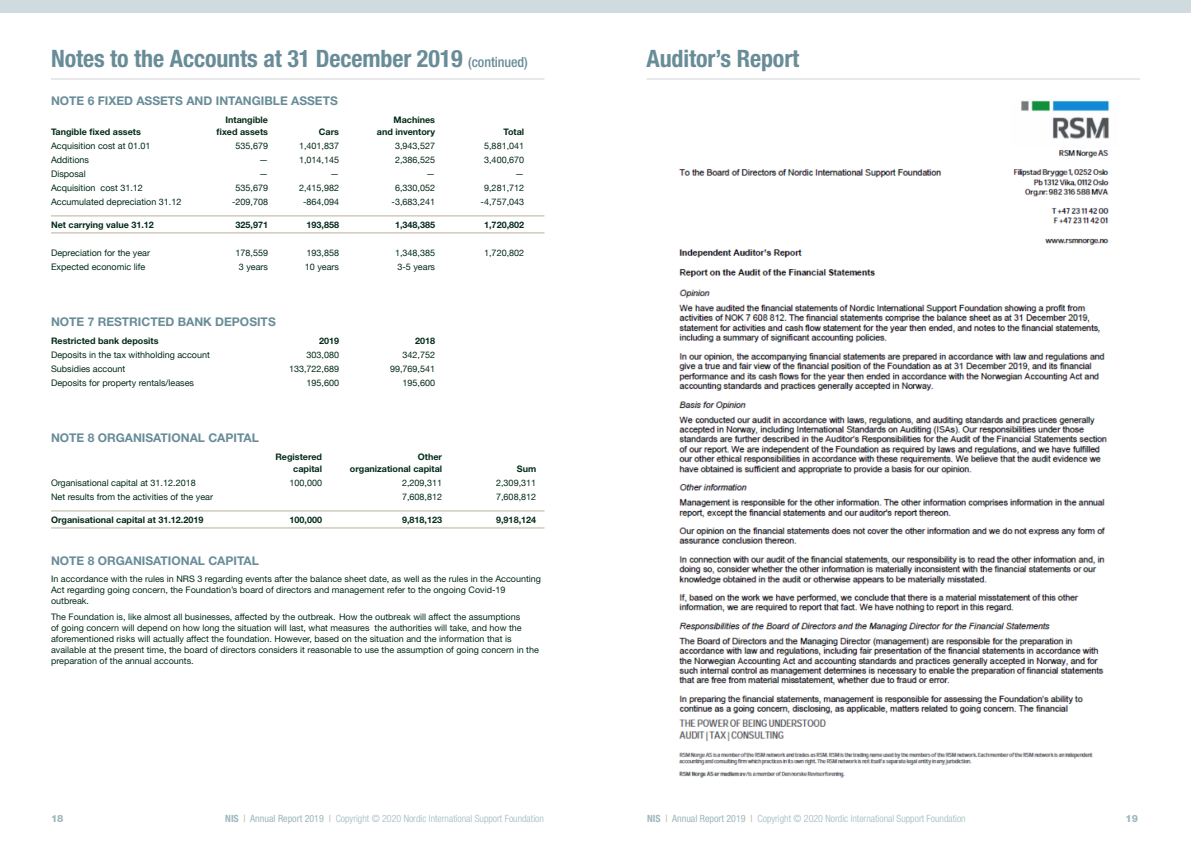
<style>
.page{position:relative;width:1191px;height:842px;background:#fff}
.page>*{position:absolute;margin:0;border:0;box-sizing:border-box;transform-origin:0 0}
.Heading_1{font:700 condensed 24px "Helvetica Neue";letter-spacing:-.005em;color:#688c98}
.notes_number_subhead{font:700 12px "Helvetica Neue";color:#688c98}
.t1{font:300 condensed 10px "Helvetica Neue";color:#9eb7be}
.t2{font:800 10px "Helvetica Neue";color:#9eb7be}
.Notes_Text{font:9px/11px "Helvetica Neue";color:#032b17}
.notes_table_small_5{font:9px "Helvetica Neue";color:#032b17}
.notes_table_small_5-2{font:700 9px "Helvetica Neue";color:#032b17}
.notes_table_small{font:9px "Helvetica Neue";color:#032b17}
.notes_table_bold{font:700 9px "Helvetica Neue";color:#032b17}
.s1{font-weight:500;font-size:14px}
.s2{font-weight:700}
.s3{font-weight:400;color:#b9b298}
.s4{font-weight:400}
</style>
<div class="page">
<hr style="left:51px;top:215px;width:493px;height:1px;background:#b9b298">
<hr style="left:51px;top:232px;width:493px;height:1px;background:#b9b298">
<hr style="left:51px;top:510px;width:493px;height:1px;background:#b9b298">
<hr style="left:51px;top:527px;width:493px;height:1px;background:#b9b298">
<hr style="left:646px;top:79px;width:494px;height:1px;background:#d1d2d4">
<img style="left:678px;top:100px;width:432px;height:678px">
<hr style="left:51px;top:79px;width:493px;height:1px;background:#d1d2d4">
<div style="left:0;top:0;width:595px;height:12px;background:#cfdbdf"></div>
<div style="left:595px;top:0;width:596px;height:12px;background:#cfdbdf"></div>
<p class="Heading_1" style="left:51px;top:44px;width:478px">Notes to the Accounts at 31 December 2019 <span class="s1">(continued)</span></p>
<p class="Heading_1" style="left:646px;top:44px;width:154px">Auditor’s Report</p>
<p class="notes_number_subhead" style="left:51px;top:94px;width:288px">NOTE 6 FIXED ASSETS AND INTANGIBLE ASSETS</p>
<p class="notes_table_small_5-2" style="left:226px;top:115px;width:44px">Intangible</p>
<p class="notes_table_small_5-2" style="left:394px;top:115px;width:43px">Machines</p>
<p class="notes_table_small_5-2" style="left:51px;top:127px;width:91px">Tangible fixed assets</p>
<p class="notes_table_small_5-2" style="left:217px;top:127px;width:53px">fixed assets</p>
<p class="notes_table_small_5-2" style="left:319px;top:127px;width:22px">Cars</p>
<p class="notes_table_small_5-2" style="left:377px;top:127px;width:60px">and inventory</p>
<p class="notes_table_small_5-2" style="left:503px;top:127px;width:22px">Total</p>
<p class="notes_table_small_5" style="left:51px;top:141px;width:101px">Acquisition cost at 01.01</p>
<p class="notes_table_small_5" style="left:235px;top:141px;width:34px">535,679</p>
<p class="notes_table_small_5" style="left:299px;top:141px;width:42px">1,401,837</p>
<p class="notes_table_small_5" style="left:395px;top:141px;width:42px">3,943,527</p>
<p class="notes_table_small_5" style="left:484px;top:141px;width:42px">5,881,041</p>
<p class="notes_table_small_5" style="left:51px;top:155px;width:40px">Additions</p>
<p class="notes_table_small_5" style="left:259px;top:155px;width:10px">—</p>
<p class="notes_table_small_5" style="left:299px;top:155px;width:42px">1,014,145</p>
<p class="notes_table_small_5" style="left:395px;top:155px;width:42px">2,386,525</p>
<p class="notes_table_small_5" style="left:484px;top:155px;width:42px">3,400,670</p>
<p class="notes_table_small_5" style="left:51px;top:169px;width:36px">Disposal</p>
<p class="notes_table_small_5" style="left:259px;top:169px;width:10px">—</p>
<p class="notes_table_small_5" style="left:330px;top:169px;width:10px">—</p>
<p class="notes_table_small_5" style="left:426px;top:169px;width:10px">—</p>
<p class="notes_table_small_5" style="left:515px;top:169px;width:10px">—</p>
<p class="notes_table_small_5" style="left:51px;top:183px;width:93px">Acquisition cost 31.12</p>
<p class="notes_table_small_5" style="left:235px;top:183px;width:34px">535,679</p>
<p class="notes_table_small_5" style="left:299px;top:183px;width:42px">2,415,982</p>
<p class="notes_table_small_5" style="left:395px;top:183px;width:42px">6,330,052</p>
<p class="notes_table_small_5" style="left:484px;top:183px;width:42px">9,281,712</p>
<p class="notes_table_small_5" style="left:51px;top:197px;width:132px">Accumulated depreciation 31.12</p>
<p class="notes_table_small_5" style="left:232px;top:197px;width:38px">-209,708</p>
<p class="notes_table_small_5" style="left:303px;top:197px;width:38px">-864,094</p>
<p class="notes_table_small_5" style="left:391px;top:197px;width:45px">-3,683,241</p>
<p class="notes_table_small_5" style="left:480px;top:197px;width:45px">-4,757,043</p>
<p class="notes_table_small_5-2" style="left:51px;top:220px;width:104px">Net carrying value 31.12</p>
<p class="notes_table_small_5-2" style="left:235px;top:220px;width:34px">325,971</p>
<p class="notes_table_small_5-2" style="left:306px;top:220px;width:34px">193,858</p>
<p class="notes_table_small_5-2" style="left:395px;top:220px;width:42px">1,348,385</p>
<p class="notes_table_small_5-2" style="left:484px;top:220px;width:42px">1,720,802</p>
<p class="notes_table_small_5" style="left:51px;top:248px;width:101px">Depreciation for the year</p>
<p class="notes_table_small_5" style="left:235px;top:248px;width:34px">178,559</p>
<p class="notes_table_small_5" style="left:306px;top:248px;width:34px">193,858</p>
<p class="notes_table_small_5" style="left:395px;top:248px;width:42px">1,348,385</p>
<p class="notes_table_small_5" style="left:484px;top:248px;width:42px">1,720,802</p>
<p class="notes_table_small_5" style="left:51px;top:262px;width:96px">Expected economic life</p>
<p class="notes_table_small_5" style="left:239px;top:262px;width:31px">3 years</p>
<p class="notes_table_small_5" style="left:305px;top:262px;width:36px">10 years</p>
<p class="notes_table_small_5" style="left:397px;top:262px;width:39px">3-5 years</p>
<p class="notes_number_subhead" style="left:51px;top:315px;width:226px">NOTE 7 RESTRICTED BANK DEPOSITS</p>
<p class="notes_table_bold" style="left:51px;top:336px;width:109px">Restricted bank deposits</p>
<p class="notes_table_bold" style="left:319px;top:336px;width:22px">2019</p>
<p class="notes_table_bold" style="left:415px;top:336px;width:22px">2018</p>
<p class="notes_table_small" style="left:51px;top:350px;width:160px">Deposits in the tax withholding account</p>
<p class="notes_table_small" style="left:306px;top:350px;width:34px">303,080</p>
<p class="notes_table_small" style="left:402px;top:350px;width:34px">342,752</p>
<p class="notes_table_small" style="left:51px;top:364px;width:76px">Subsidies account</p>
<p class="notes_table_small" style="left:289px;top:364px;width:52px">133,722,689</p>
<p class="notes_table_small" style="left:390px;top:364px;width:47px">99,769,541</p>
<p class="notes_table_small" style="left:51px;top:378px;width:145px">Deposits for property rentals/leases</p>
<p class="notes_table_small" style="left:306px;top:378px;width:34px">195,600</p>
<p class="notes_table_small" style="left:402px;top:378px;width:34px">195,600</p>
<p class="notes_number_subhead" style="left:51px;top:431px;width:209px">NOTE 8 ORGANISATIONAL CAPITAL</p>
<p class="notes_table_small_5-2" style="left:275px;top:452px;width:48px">Registered</p>
<p class="notes_table_small_5-2" style="left:418px;top:452px;width:26px">Other</p>
<p class="notes_table_small_5-2" style="left:293px;top:464px;width:30px">capital</p>
<p class="notes_table_small_5-2" style="left:350px;top:464px;width:94px">organizational capital</p>
<p class="notes_table_small_5-2" style="left:517px;top:464px;width:21px">Sum</p>
<p class="notes_table_small_5" style="left:51px;top:478px;width:146px">Organisational capital at 31.12.2018</p>
<p class="notes_table_small_5" style="left:289px;top:478px;width:34px">100,000</p>
<p class="notes_table_small_5" style="left:402px;top:478px;width:42px">2,209,311</p>
<p class="notes_table_small_5" style="left:496px;top:478px;width:42px">2,309,311</p>
<p class="notes_table_small_5" style="left:51px;top:492px;width:164px">Net results from the activities of the year</p>
<p class="notes_table_small_5" style="left:402px;top:492px;width:42px">7,608,812</p>
<p class="notes_table_small_5" style="left:496px;top:492px;width:42px">7,608,812</p>
<p class="notes_table_small_5-2" style="left:51px;top:515px;width:154px">Organisational capital at 31.12.2019</p>
<p class="notes_table_small_5-2" style="left:289px;top:515px;width:34px">100,000</p>
<p class="notes_table_small_5-2" style="left:402px;top:515px;width:42px">9,818,123</p>
<p class="notes_table_small_5-2" style="left:496px;top:515px;width:42px">9,918,124</p>
<p class="notes_number_subhead" style="left:51px;top:554px;width:209px">NOTE 8 ORGANISATIONAL CAPITAL</p>
<p class="Notes_Text" style="left:51px;top:574px;width:491px">In accordance with the rules in NRS 3 regarding events after the balance sheet date, as well as the rules in the Accounting<br>Act regarding going concern, the Foundation’s board of directors and management refer to the ongoing Covid-19 outbreak.</p>
<p class="Notes_Text" style="left:51px;top:612px;width:489px">The Foundation is, like almost all businesses, affected by the outbreak. How the outbreak will affect the assumptions<br>of going concern will depend on how long the situation will last, what measures the authorities will take, and how the aforementioned risks will actually affect the foundation. However, based on the situation and the information that is available at the present time, the board of directors considers it reasonable to use the assumption of going concern in the preparation of the annual accounts.</p>
<p class="t2" style="left:51px;top:812px;width:14px">18</p>
<p class="t1" style="left:225px;top:813px;width:320px"><span class="s2">NIS</span> <span class="s3">|</span> <span class="s4">Annual Report 2019</span> <span class="s3">|</span> Copyright © 2020 Nordic International Support Foundation</p>
<p class="t1" style="left:647px;top:813px;width:320px"><span class="s2">NIS</span> <span class="s3">|</span> <span class="s4">Annual Report 2019</span> <span class="s3">|</span> Copyright © 2020 Nordic International Support Foundation</p>
<p class="t2" style="left:1125px;top:812px;width:14px">19</p>
</div>
